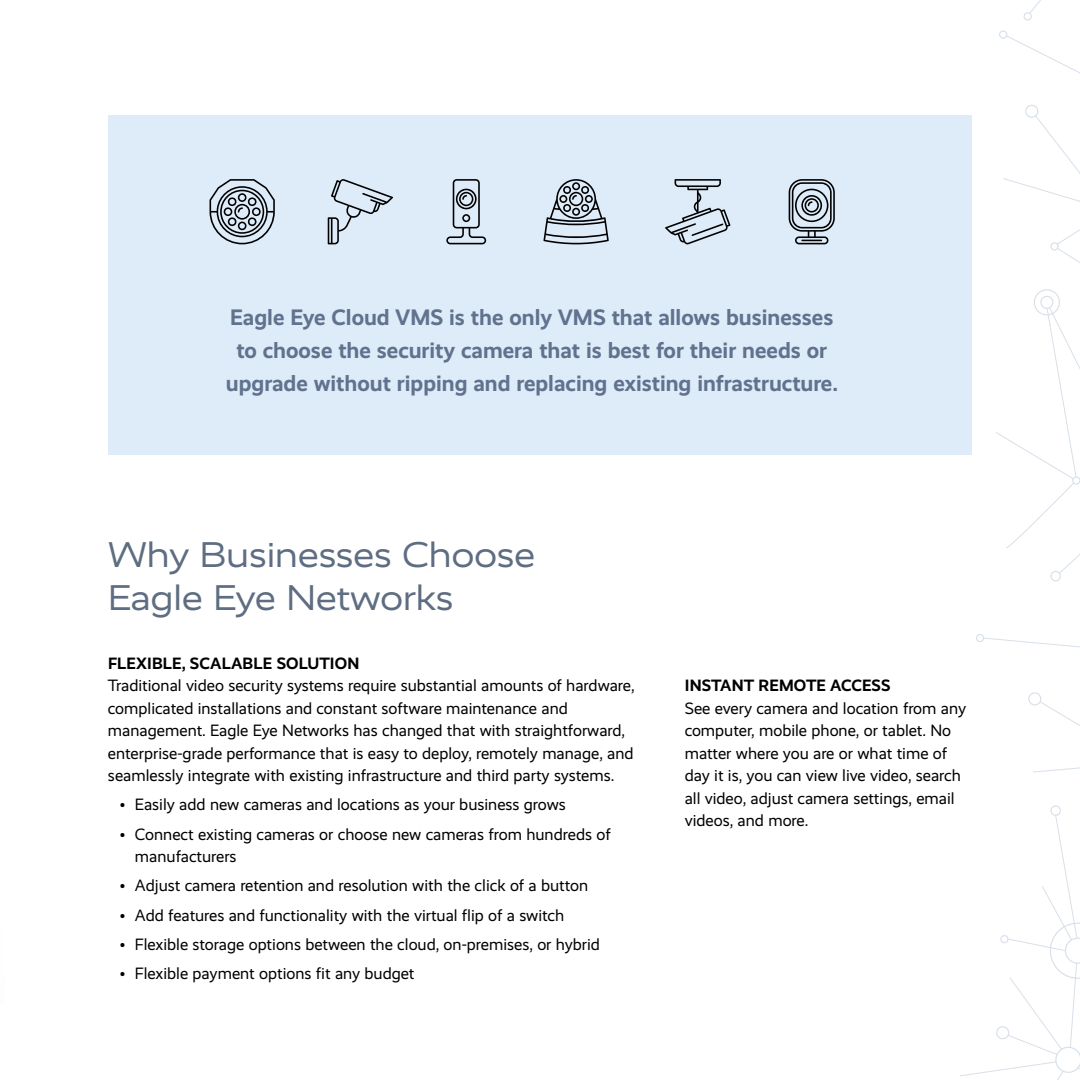
<style>
.page{position:relative;width:1080px;height:1080px;background:#fff}
.page>*{position:absolute;margin:0;border:0;box-sizing:border-box;transform-origin:0 0}
.t1{font:36px/43.2px "Realist Wide";color:#5e6d81}
.t2{font:700 22.5px/33px "Realist";color:#60728d;text-align:center}
.t3{font:16.5px/22.5px "Realist";color:#000}
.t4{font:700 16.5px "Realist";letter-spacing:.01em;color:#000}
</style>
<div class="page">
<svg style="left:960px;top:0;width:120px;height:1080px"></svg>
<div style="left:108px;top:115px;width:864px;height:340px;background:#deebf8"></div>
<svg style="left:543px;top:179px;width:66px;height:65px"></svg>
<svg style="left:328px;top:179px;width:65px;height:65px"></svg>
<svg style="left:665px;top:179px;width:65px;height:65px"></svg>
<svg style="left:789px;top:179px;width:46px;height:65px"></svg>
<svg style="left:446px;top:179px;width:40px;height:65px"></svg>
<svg style="left:210px;top:179px;width:65px;height:65px"></svg>
<h2 class="t2" style="left:226px;top:301px;width:614px">Eagle Eye Cloud VMS is the only VMS that allows businesses to choose the security camera that is best for their needs or upgrade without ripping and replacing existing infrastructure.</h2>
<h1 class="t1" style="left:108px;top:533px;width:429px">Why Businesses Choose<br>Eagle Eye Networks</h1>
<p class="t4" style="left:108px;top:653px;width:253px">FLEXIBLE, SCALABLE SOLUTION</p>
<p class="t3" style="left:108px;top:674px;width:528px">Traditional video security systems require substantial amounts of hardware, complicated installations and constant software maintenance and management. Eagle Eye Networks has changed that with straightforward, enterprise-grade performance that is easy to deploy, remotely manage, and seamlessly integrate with existing infrastructure and third party systems.</p>
<p class="t3" style="left:120px;top:794px;width:447px">• Easily add new cameras and locations as your business grows</p>
<p class="t3" style="left:135px;top:823px;width:477px;text-indent:-15px">• Connect existing cameras or choose new cameras from hundreds of manufacturers</p>
<p class="t3" style="left:120px;top:875px;width:470px">• Adjust camera retention and resolution with the click of a button</p>
<p class="t3" style="left:120px;top:904px;width:446px">• Add features and functionality with the virtual flip of a switch</p>
<p class="t3" style="left:120px;top:933px;width:482px">• Flexible storage options between the cloud, on-premises, or hybrid</p>
<p class="t3" style="left:120px;top:962px;width:296px">• Flexible payment options fit any budget</p>
<p class="t4" style="left:685px;top:676px;width:207px">INSTANT REMOTE ACCESS</p>
<p class="t3" style="left:685px;top:697px;width:283px">See every camera and location from any computer, mobile phone, or tablet. No matter where you are or what time of day it is, you can view live video, search all video, adjust camera settings, email videos, and more.</p>
</div>
